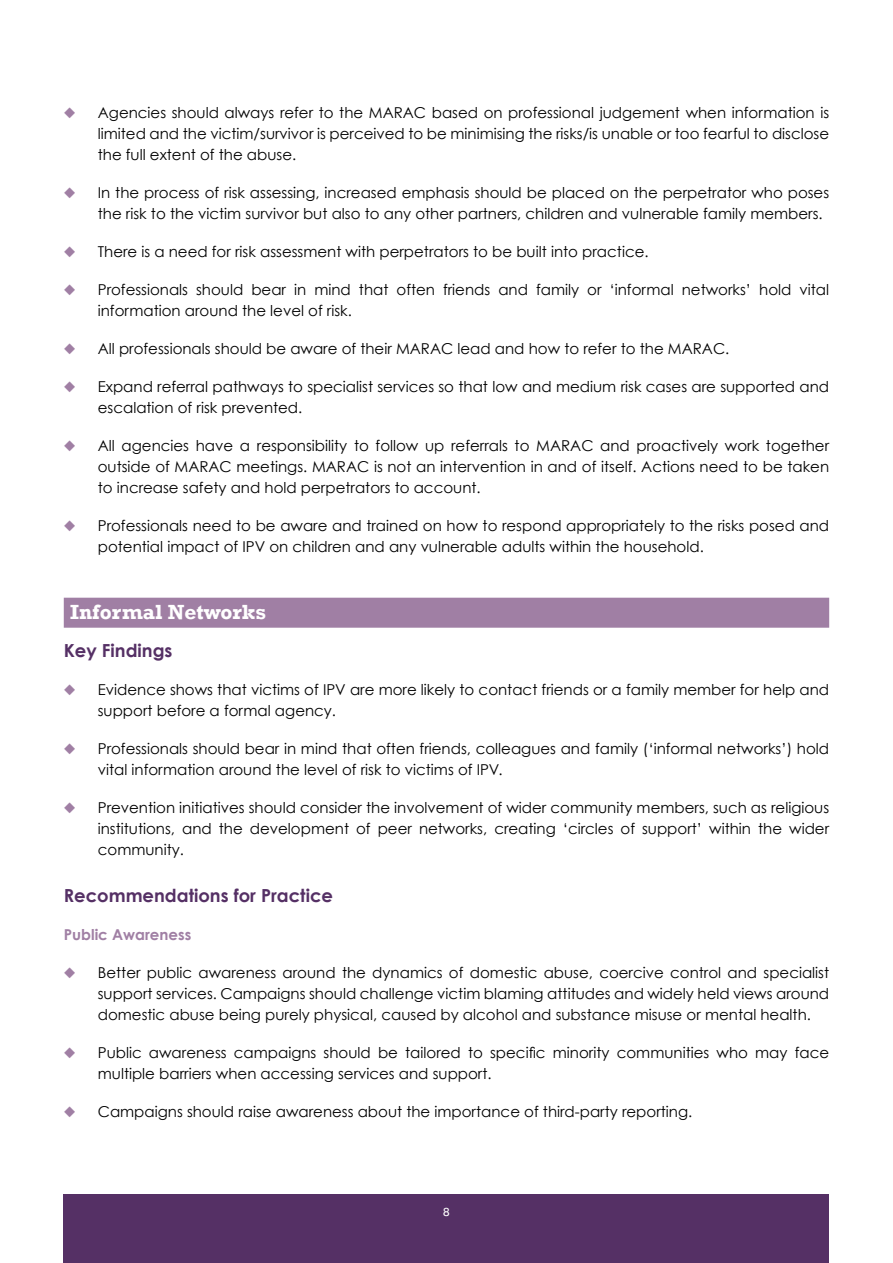
<style>
.page{position:relative;width:893px;height:1263px;background:#fff}
.page>*{position:absolute;margin:0;border:0;box-sizing:border-box;transform-origin:0 0}
.t1{font:700 21px "Rockwell";color:#fff}
.t2{font:700 18px "Century Gothic";color:#553065}
.t3{font:15px/21px "Century Gothic";color:#000}
.t4{font:700 15px "Century Gothic";color:#a07fa4}
.t5{font:12px "Rockwell";color:#fff}
.s1{color:#a07fa4}
</style>
<div class="page">
<div style="left:64px;top:1195px;width:765px;height:68px;background:#553065"></div>
<div style="left:64px;top:598px;width:765px;height:30px;background:#a07fa4"></div>
<p class="t3" style="left:98px;top:101px;width:733px;text-align:justify;text-indent:-34px"><span class="s1">◆</span> Agencies should always refer to the MARAC based on professional judgement when information is limited and the victim/survivor is perceived to be minimising the risks/is unable or too fearful to disclose the full extent of the abuse.</p>
<p class="t3" style="left:98px;top:181px;width:733px;text-indent:-34px"><span class="s1">◆</span> In the process of risk assessing, increased emphasis should be placed on the perpetrator who poses the risk to the victim survivor but also to any other partners, children and vulnerable family members.</p>
<p class="t3" style="left:64px;top:240px;width:586px"><span class="s1">◆</span> There is a need for risk assessment with perpetrators to be built into practice.</p>
<p class="t3" style="left:98px;top:278px;width:733px;text-indent:-34px"><span class="s1">◆</span> Professionals should bear in mind that often friends and family or ‘informal networks’ hold vital information around the level of risk.</p>
<p class="t3" style="left:64px;top:337px;width:667px"><span class="s1">◆</span> All professionals should be aware of their MARAC lead and how to refer to the MARAC.</p>
<p class="t3" style="left:98px;top:375px;width:733px;text-indent:-34px"><span class="s1">◆</span> Expand referral pathways to specialist services so that low and medium risk cases are supported and escalation of risk prevented.</p>
<p class="t3" style="left:98px;top:434px;width:733px;text-align:justify;text-indent:-34px"><span class="s1">◆</span> All agencies have a responsibility to follow up referrals to MARAC and proactively work together outside of MARAC meetings. MARAC is not an intervention in and of itself. Actions need to be taken to increase safety and hold perpetrators to account.</p>
<p class="t3" style="left:98px;top:514px;width:733px;text-indent:-34px"><span class="s1">◆</span> Professionals need to be aware and trained on how to respond appropriately to the risks posed and potential impact of IPV on children and any vulnerable adults within the household.</p>
<h1 class="t1" style="left:70px;top:599px;width:197px">Informal Networks</h1>
<p class="t2" style="left:64px;top:639px;width:110px">Key Findings</p>
<p class="t3" style="left:98px;top:679px;width:733px;text-indent:-34px"><span class="s1">◆</span> Evidence shows that victims of IPV are more likely to contact friends or a family member for help and support before a formal agency.</p>
<p class="t3" style="left:98px;top:738px;width:733px;text-indent:-34px"><span class="s1">◆</span> Professionals should bear in mind that often friends, colleagues and family (‘informal networks’) hold vital information around the level of risk to victims of IPV.</p>
<p class="t3" style="left:98px;top:797px;width:733px;text-align:justify;text-indent:-34px"><span class="s1">◆</span> Prevention initiatives should consider the involvement of wider community members, such as religious institutions, and the development of peer networks, creating ‘circles of support’ within the wider community.</p>
<p class="t2" style="left:64px;top:884px;width:271px">Recommendations for Practice</p>
<p class="t4" style="left:64px;top:925px;width:129px">Public Awareness</p>
<p class="t3" style="left:98px;top:962px;width:733px;text-align:justify;text-indent:-34px"><span class="s1">◆</span> Better public awareness around the dynamics of domestic abuse, coercive control and specialist support services. Campaigns should challenge victim blaming attitudes and widely held views around domestic abuse being purely physical, caused by alcohol and substance misuse or mental health.</p>
<p class="t3" style="left:98px;top:1042px;width:733px;text-indent:-34px"><span class="s1">◆</span> Public awareness campaigns should be tailored to specific minority communities who may face multiple barriers when accessing services and support.</p>
<p class="t3" style="left:64px;top:1101px;width:630px"><span class="s1">◆</span> Campaigns should raise awareness about the importance of third-party reporting.</p>
<p class="t5" style="left:443px;top:1205px;width:8px">8</p>
</div>
